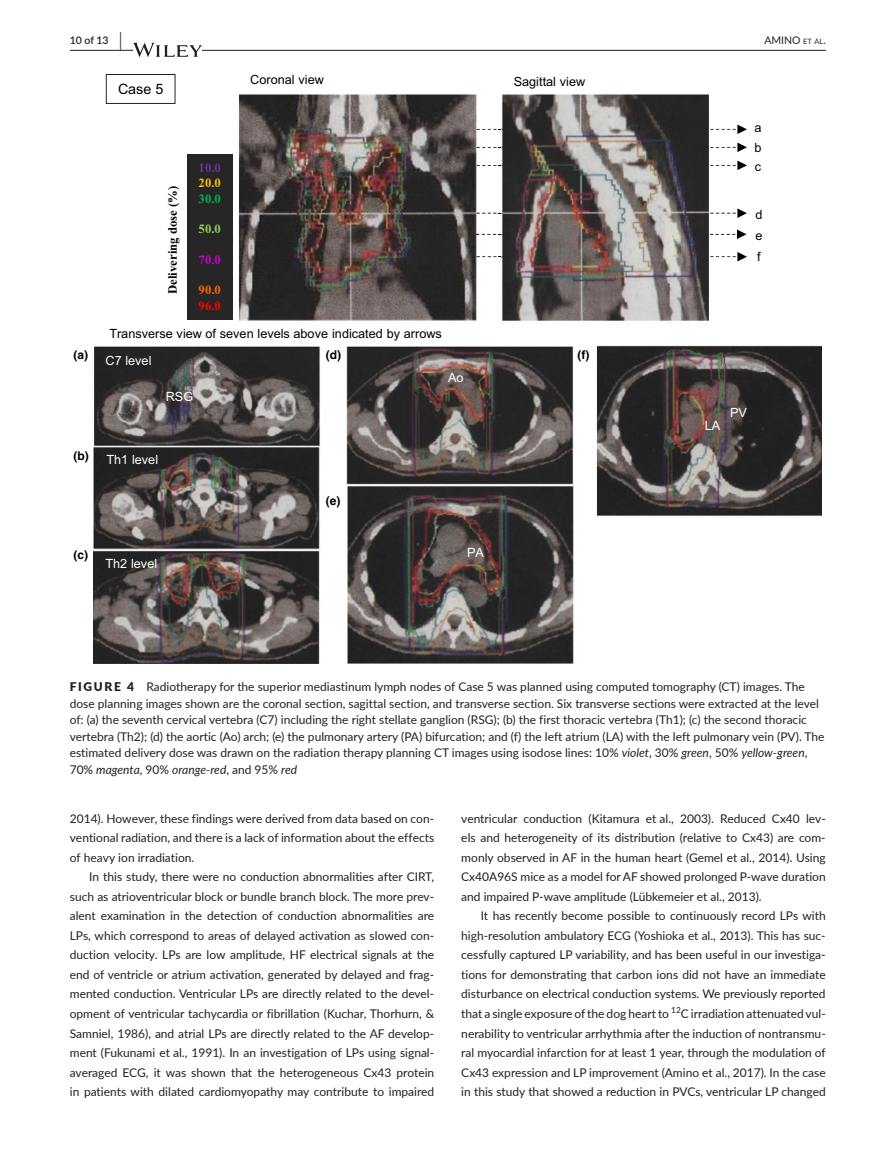
<style>
.page{position:relative;width:893px;height:1174px;background:#fff}
.page>*{position:absolute;margin:0;border:0;box-sizing:border-box;transform-origin:0 0}
.t1{font:14.25px "Arial";color:#000}
.t2{font:12.75px/20.7px "Arial";color:#000;text-align:justify}
.t3{font:12.75px "Arial";color:#fff}
.t4{font:700 12.75px "Times New Roman";color:#000}
.t5{font:700 12.75px "Times New Roman";color:#7030a0}
.t6{font:700 12.75px "Times New Roman";color:#ffc000}
.t7{font:700 12.75px "Times New Roman";color:#00b050}
.t8{font:700 12.75px "Times New Roman";color:#92d050}
.t9{font:700 12.75px "Times New Roman";color:#c0c}
.t10{font:700 12.75px "Times New Roman";color:#ff6500}
.t11{font:700 12.75px "Times New Roman";color:#f00}
.t12{font:12px/19.5px "Lato";color:#231f20;text-align:justify}
.t13{font:700 12px "Helvetica";color:#000}
.t14{font:10.5px "Lato";color:#231f20}
.t15{font:600 10.5px "Lato";color:#231f20}
.s1{font-size:19.5px}
.s2{font-size:7.35px}
.s3{font-weight:900}
.s4{font-style:italic}
</style>
<div class="page">
<hr style="left:70px;top:50px;width:756px;height:1px;background:#231f20">
<svg style="left:133px;top:43px;width:69px;height:14px"></svg>
<img style="left:93px;top:95px;width:729px;height:568px">
<div style="left:187px;top:154px;width:46px;height:166px;background:#262626"></div>
<svg style="left:106px;top:74px;width:69px;height:30px"></svg>
<svg style="left:477px;top:124px;width:270px;height:10px"></svg>
<svg style="left:477px;top:143px;width:270px;height:9px"></svg>
<svg style="left:477px;top:161px;width:270px;height:9px"></svg>
<svg style="left:477px;top:208px;width:270px;height:10px"></svg>
<svg style="left:476px;top:229px;width:270px;height:10px"></svg>
<svg style="left:477px;top:252px;width:270px;height:9px"></svg>
<p class="t15" style="left:70px;top:33px;width:54px">10 of 13 <span class="s1">|</span></p>
<p class="t14" style="left:764px;top:33px;width:63px">AMINO <span class="s2">et al</span>.</p>
<p class="t1" style="left:118px;top:80px;width:47px">Case 5</p>
<p class="t2" style="left:250px;top:70px;width:75px">Coronal view</p>
<p class="t2" style="left:514px;top:71px;width:73px">Sagittal view</p>
<p class="t4" style="left:164px;top:294px;width:109px;rotate:-90deg">Delivering dose (%)</p>
<p class="t5" style="left:199px;top:159px;width:24px">10.0</p>
<p class="t6" style="left:199px;top:174px;width:24px">20.0</p>
<p class="t7" style="left:199px;top:190px;width:24px">30.0</p>
<p class="t8" style="left:199px;top:220px;width:24px">50.0</p>
<p class="t9" style="left:199px;top:251px;width:24px">70.0</p>
<p class="t10" style="left:199px;top:281px;width:24px">90.0</p>
<p class="t11" style="left:199px;top:296px;width:24px">96.0</p>
<p class="t2" style="left:754px;top:119px;width:9px;line-height:19px">a b c</p>
<p class="t2" style="left:755px;top:205px;width:9px">d e f</p>
<p class="t2" style="left:109px;top:323px;width:334px">Transverse view of seven levels above indicated by arrows</p>
<p class="t13" style="left:74px;top:348px;width:16px">(a)</p>
<p class="t3" style="left:106px;top:352px;width:48px">C7 level</p>
<p class="t13" style="left:326px;top:348px;width:17px">(d)</p>
<p class="t13" style="left:577px;top:348px;width:13px">(f)</p>
<p class="t3" style="left:448px;top:369px;width:17px">Ao</p>
<p class="t3" style="left:166px;top:388px;width:29px">RSG</p>
<p class="t3" style="left:730px;top:404px;width:18px">PV</p>
<p class="t3" style="left:705px;top:417px;width:17px">LA</p>
<p class="t13" style="left:74px;top:448px;width:17px">(b)</p>
<p class="t3" style="left:106px;top:451px;width:53px">Th1 level</p>
<p class="t13" style="left:326px;top:493px;width:16px">(e)</p>
<p class="t13" style="left:74px;top:548px;width:16px">(c)</p>
<p class="t3" style="left:105px;top:555px;width:53px">Th2 level</p>
<p class="t3" style="left:467px;top:544px;width:18px">PA</p>
<p class="t12" style="left:70px;top:678px;width:756px;line-height:16.5px;text-align:left"><span class="s3">FIGURE 4</span> Radiotherapy for the superior mediastinum lymph nodes of Case 5 was planned using computed tomography (CT) images. The dose planning images shown are the coronal section, sagittal section, and transverse section. Six transverse sections were extracted at the level of: (a) the seventh cervical vertebra (C7) including the right stellate ganglion (RSG); (b) the first thoracic vertebra (Th1); (c) the second thoracic vertebra (Th2); (d) the aortic (Ao) arch; (e) the pulmonary artery (PA) bifurcation; and (f) the left atrium (LA) with the left pulmonary vein (PV). The estimated delivery dose was drawn on the radiation therapy planning CT images using isodose lines: 10% <span class="s4">violet</span>, 30% <span class="s4">green</span>, 50% <span class="s4">yellow-green</span>, 70% <span class="s4">magenta</span>, 90% <span class="s4">orange-red</span>, and 95% <span class="s4">red</span></p>
<p class="t12" style="left:70px;top:808px;width:366px">2014). However, these findings were derived from data based on con&shy;ventional radiation, and there is a lack of information about the effects of heavy ion irradiation.</p>
<p class="t12" style="left:70px;top:866px;width:366px;text-indent:20px">In this study, there were no conduction abnormalities after CIRT, such as atrioventricular block or bundle branch block. The more prev&shy;alent examination in the detection of conduction abnormalities are LPs, which correspond to areas of delayed activation as slowed con&shy;duction velocity. LPs are low amplitude, HF electrical signals at the end of ventricle or atrium activation, generated by delayed and frag&shy;mented conduction. Ventricular LPs are directly related to the devel&shy;opment of ventricular tachycardia or fibrillation (Kuchar, Thorhurn, &amp; Samniel, 1986), and atrial LPs are directly related to the AF develop&shy;ment (Fukunami et al., 1991). In an investigation of LPs using signal&shy;averaged ECG, it was shown that the heterogeneous Cx43 protein in patients with dilated cardiomyopathy may contribute to impaired</p>
<p class="t12" style="left:461px;top:808px;width:366px">ventricular conduction (Kitamura et al., 2003). Reduced Cx40 lev&shy;els and heterogeneity of its distribution (relative to Cx43) are com&shy;monly observed in AF in the human heart (Gemel et al., 2014). Using Cx40A96S mice as a model for AF showed prolonged P-wave duration and impaired P-wave amplitude (Lübkemeier et al., 2013).</p>
<p class="t12" style="left:461px;top:905px;width:366px;text-indent:20px">It has recently become possible to continuously record LPs with high-resolution ambulatory ECG (Yoshioka et al., 2013). This has suc&shy;cessfully captured LP variability, and has been useful in our investiga&shy;tions for demonstrating that carbon ions did not have an immediate disturbance on electrical conduction systems. We previously reported that a single exposure of the dog heart to <sup>12</sup>C irradiation attenuated vul&shy;nerability to ventricular arrhythmia after the induction of nontransmu&shy;ral myocardial infarction for at least 1 year, through the modulation of Cx43 expression and LP improvement (Amino et al., 2017). In the case in this study that showed a reduction in PVCs, ventricular LP changed</p>
</div>
